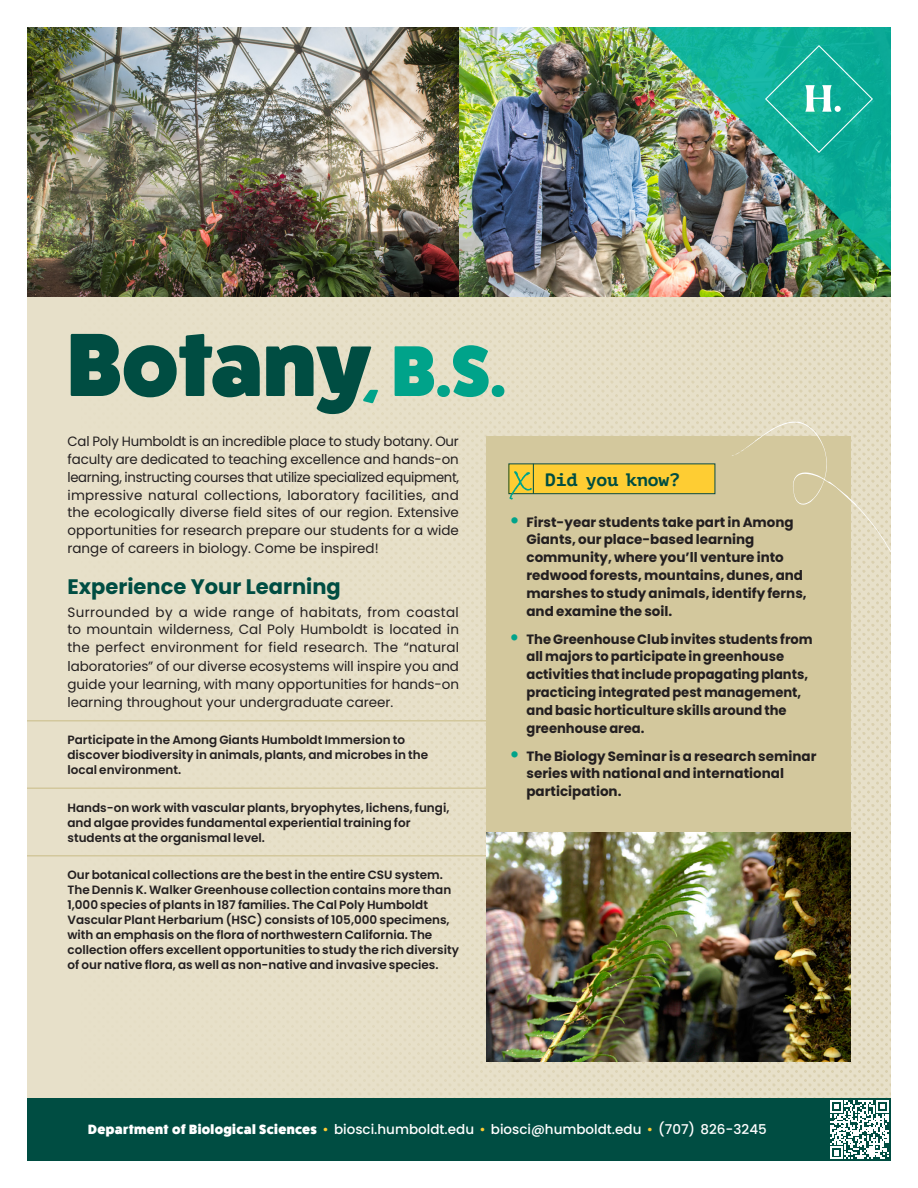
<style>
.page{position:relative;width:918px;height:1188px;background:#fff}
.page>*{position:absolute;margin:0;border:0;box-sizing:border-box;transform-origin:0 0}
.t1{font:800 90px "Fat Frank";color:#004d42}
.t2{font:700 21px "Poppins";color:#004d42}
.t3{font:700 18px "PT Mono";color:#004d42}
.t4{font:13.5px/18px "Poppins";color:#231f20;text-align:justify}
.t5{font:700 13.5px/18px "Poppins";color:#231f20}
.t6{font:500 13.5px "Poppins";color:#fff}
.t7{font:600 12px/15px "Poppins";color:#231f20}
.s1{font-size:72px;color:#00a38a}
.s2{font-family:"Neuzeit Gro";font-weight:400;font-size:22.5px;color:#00a38a}
.s3{font-family:"Fat Frank";font-weight:800}
.s4{color:#fecd33}
</style>
<div class="page">
<div style="left:27px;top:1098px;width:801px;height:63px;background:#004d42"></div>
<div style="left:27px;top:297px;width:864px;height:801px;background:#e7e0c9"></div>
<hr style="left:27px;top:720px;width:459px;height:2px;background:#d3c89d">
<hr style="left:27px;top:788px;width:459px;height:1px;background:#d3c89d">
<hr style="left:27px;top:855px;width:459px;height:1px;background:#d3c89d">
<img style="left:486px;top:833px;width:364px;height:229px">
<div style="left:486px;top:436px;width:364px;height:396px;background:#d3c89d"></div>
<div style="left:509px;top:464px;width:206px;height:30px;background:#fecd33"></div>
<div style="left:508px;top:464px;width:207px;height:30px;border:1px solid #0b4b45"></div>
<svg style="left:510px;top:471px;width:22px;height:29px"></svg>
<hr style="left:533px;top:464px;width:1px;height:30px;background:#004d42">
<img style="left:27px;top:27px;width:432px;height:270px">
<img style="left:459px;top:27px;width:432px;height:270px">
<svg style="left:732px;top:422px;width:159px;height:147px"></svg>
<img style="left:648px;top:27px;width:243px;height:243px">
<svg style="left:765px;top:45px;width:108px;height:108px;background:#1cb29e"></svg>
<div style="left:828px;top:1098px;width:63px;height:63px;background:#004d42"></div>
<svg style="left:830px;top:1100px;width:59px;height:59px"></svg>
<h1 class="t1" style="left:68px;top:315px;width:440px">Botany<span class="s1">, B.S.</span></h1>
<p class="t4" style="left:68px;top:432px;width:393px">Cal Poly Humboldt is an incredible place to study botany. Our faculty are dedicated to teaching excellence and hands-on learning, instructing courses that utilize specialized equipment, impressive natural collections, laboratory facilities, and the ecologically diverse field sites of our region. Extensive opportunities for research prepare our students for a wide range of careers in biology. Come be inspired!</p>
<h2 class="t2" style="left:68px;top:574px;width:275px">Experience Your Learning</h2>
<p class="t4" style="left:68px;top:603px;width:393px">Surrounded by a wide range of habitats, from coastal to mountain wilderness, Cal Poly Humboldt is located in the perfect environment for field research. The “natural laboratories” of our diverse ecosystems will inspire you and guide your learning, with many opportunities for hands-on learning throughout your undergraduate career.</p>
<p class="t7" style="left:68px;top:732px;width:362px">Participate in the Among Giants Humboldt Immersion to discover biodiversity in animals, plants, and microbes in the local environment.</p>
<p class="t7" style="left:68px;top:800px;width:383px">Hands-on work with vascular plants, bryophytes, lichens, fungi, and algae provides fundamental experiential training for students at the organismal level.</p>
<p class="t7" style="left:68px;top:867px;width:393px">Our botanical collections are the best in the entire CSU system.<br>The Dennis K. Walker Greenhouse collection contains more than 1,000 species of plants in 187 families. The Cal Poly Humboldt Vascular Plant Herbarium (HSC) consists of 105,000 specimens, with an emphasis on the flora of northwestern California. The collection offers excellent opportunities to study the rich diversity of our native flora, as well as non-native and invasive species.</p>
<h3 class="t3" style="left:545px;top:469px;width:136px">Did you know?</h3>
<p class="t5" style="left:526px;top:513px;width:282px;text-indent:-20px"><span class="s2">•</span> First-year students take part in Among Giants, our place-based learning community, where you’ll venture into redwood forests, mountains, dunes, and marshes to study animals, identify ferns, and examine the soil.</p>
<p class="t5" style="left:526px;top:630px;width:288px;text-indent:-20px"><span class="s2">•</span> The Greenhouse Club invites students from all majors to participate in greenhouse activities that include propagating plants, practicing integrated pest management, and basic horticulture skills around the greenhouse area.</p>
<p class="t5" style="left:526px;top:747px;width:291px;text-indent:-20px"><span class="s2">•</span> The Biology Seminar is a research seminar series with national and international participation.</p>
<p class="t6" style="left:88px;top:1122px;width:680px"><span class="s3">Department of Biological Sciences</span> <span class="s4">•</span> biosci.humboldt.edu <span class="s4">•</span> biosci@humboldt.edu <span class="s4">•</span> (707) 826-3245</p>
</div>
